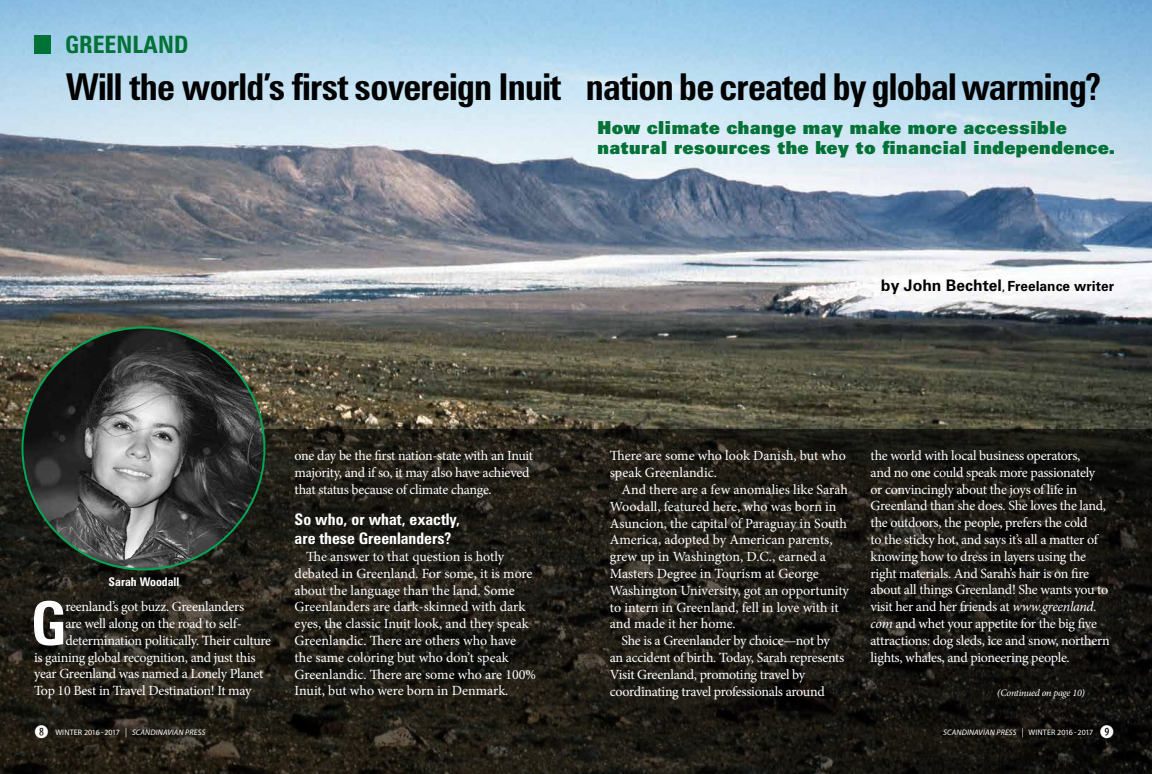
<style>
.page{position:relative;width:1152px;height:774px;background:#fff}
.page>*{position:absolute;margin:0;border:0;box-sizing:border-box;transform-origin:0 0}
.t1{font:700 condensed 60.7px "Zurich BT";color:#fff}
.t2{font:700 condensed 37px "Zurich BT";letter-spacing:-.02em;color:#000}
.t3{font:700 condensed 24px "Zurich BT";color:#007236}
.t4{font:900 18px/20px "Zurich BT";color:#007236}
.t5{font:700 condensed 16px/19.2px "Zurich BT";color:#fff}
.t6{font:14px/16.8px "Minion Pro";letter-spacing:-.015em;color:#fff}
.t7{font:700 14px "Zurich BT";color:#000}
.t8{font:700 condensed 12px "Zurich BT";color:#fff}
.t9{font:italic 10px "Minion Pro";letter-spacing:-.03em;color:#fff}
.t10{font:italic 8px "Myriad Pro";letter-spacing:.02em;color:#fff}
.s1{font-family:"Combi Numerals Solid";font-style:normal;font-size:18px}
.s2{font-style:normal}
.s3{font-style:normal;font-size:9.6px}
.s4{font-size:16px}
.s5{font-size:10px}
.s6{font-style:italic}
</style>
<div class="page">
<img style="left:0;top:0;width:1152px;height:429px">
<svg style="left:0;top:429px;width:1152px;height:345px;background:#1d1b14"></svg>
<div style="left:34px;top:36px;width:17px;height:18px;background:#007236"></div>
<img style="left:22px;top:328px;width:242px;height:242px;border-radius:121px">
<h3 class="t3" style="left:65px;top:30px;width:125px">GREENLAND</h3>
<h2 class="t2" style="left:66px;top:65px;width:1036px">Will the world’s first sovereign Inuit nation be created by global warming?</h2>
<p class="t4" style="left:597px;top:117px;width:520px">How climate change may make more accessible natural resources the key to financial independence.</p>
<p class="t8" style="left:109px;top:575px;width:72px">Sarah Woodall</p>
<h1 class="t1" style="left:31px;top:586px;width:37px">G</h1>
<p class="t6" style="left:65px;top:598px;width:180px">reenland’s got buzz. Greenlanders</p>
<p class="t6" style="left:65px;top:615px;width:178px">are well along on the road to self-</p>
<p class="t6" style="left:65px;top:632px;width:207px">determination politically. Their culture</p>
<p class="t6" style="left:34px;top:649px;width:223px">is gaining global recognition, and just this</p>
<p class="t6" style="left:34px;top:666px;width:231px">year Greenland was named a Lonely Planet</p>
<p class="t6" style="left:34px;top:682px;width:219px">Top 10 Best in Travel Destination! It may</p>
<p class="t10" style="left:34px;top:727px;width:173px"><span class="s1">I</span> <span class="s2">WINTER 2016 -2017</span> <span class="s3">|</span> SCANDINAVIAN PRESS</p>
<p class="t6" style="left:295px;top:447px;width:240px">one day be the first nation-state with an Inuit majority, and if so, it may also have achieved that status because of climate change.</p>
<p class="t5" style="left:295px;top:510px;width:167px">So who, or what, exactly, are these Greenlanders?</p>
<p class="t6" style="left:295px;top:548px;width:243px;text-indent:12px">The answer to that question is hotly debated in Greenland. For some, it is more about the language than the land. Some Greenlanders are dark-skinned with dark eyes, the classic Inuit look, and they speak Greenlandic. There are others who have the same coloring but who don’t speak Greenlandic. There are some who are 100% Inuit, but who were born in Denmark.</p>
<p class="t7" style="left:881px;top:278px;width:235px"><span class="s4">by John Bechtel</span><span class="s5">,</span> Freelance writer</p>
<p class="t6" style="left:610px;top:448px;width:237px">There are some who look Danish, but who speak Greenlandic.</p>
<p class="t6" style="left:610px;top:481px;width:241px;text-indent:12px">And there are a few anomalies like Sarah Woodall, featured here, who was born in Asuncion, the capital of Paraguay in South America, adopted by American parents, grew up in Washington, D.C., earned a Masters Degree in Tourism at George Washington University, got an opportunity to intern in Greenland, fell in love with it and made it her home.</p>
<p class="t6" style="left:610px;top:632px;width:236px;text-indent:12px">She is a Greenlander by choice—not by an accident of birth. Today, Sarah represents Visit Greenland, promoting travel by coordinating travel professionals around</p>
<p class="t6" style="left:871px;top:447px;width:241px">the world with local business operators,<br>and no one could speak more passionately or convincingly about the joys of life in Greenland than she does. She loves the land, the outdoors, the people, prefers the cold<br>to the sticky hot, and says it’s all a matter of knowing how to dress in layers using the right materials. And Sarah’s hair is on fire about all things Greenland! She wants you to visit her and her friends at <span class="s6">www.greenland. com</span> and whet your appetite for the big five attractions: dog sleds, ice and snow, northern lights, whales, and pioneering people.</p>
<p class="t9" style="left:997px;top:686px;width:89px">(Continued on page 10)</p>
<p class="t10" style="left:943px;top:727px;width:172px">SCANDINAVIAN PRESS <span class="s3">|</span> <span class="s2">WINTER 2016 -2017</span> <span class="s1">J</span></p>
</div>
